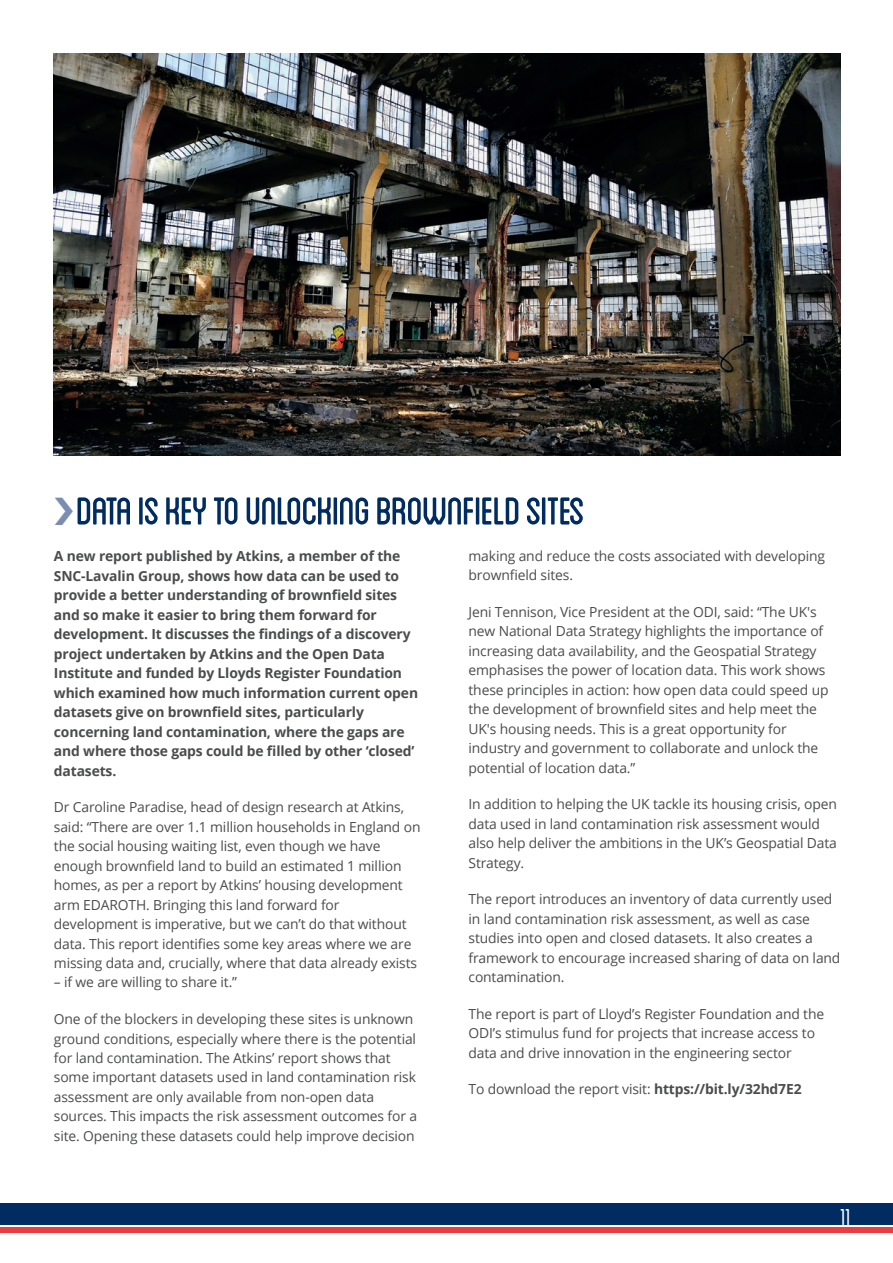
<style>
.page{position:relative;width:893px;height:1263px;background:#fff}
.page>*{position:absolute;margin:0;border:0;box-sizing:border-box;transform-origin:0 0}
.t1{font:54.75px "Blanch Caps";letter-spacing:-.03em;color:#002c62}
.t2{font:condensed 24px "Blanch";color:#fff}
.t3{font:13.8px/19.5px "Open Sans";letter-spacing:-.01em;color:#4b4c4d}
.t4{font:700 13.8px/19.5px "Open Sans";letter-spacing:-.01em;color:#4b4c4d}
.s1{font-weight:700}
</style>
<div class="page">
<div style="left:0;top:1203px;width:893px;height:22px;background:#002c62"></div>
<div style="left:0;top:1227px;width:893px;height:6px;background:#ee3a41"></div>
<img style="left:54px;top:53px;width:787px;height:403px">
<h1 class="t1" style="left:76px;top:486px;width:511px">Data is key to unlocking brownfield sites</h1>
<p class="t4" style="left:54px;top:546px;width:366px">A new report published by Atkins, a member of the SNC-Lavalin Group, shows how data can be used to provide a better understanding of brownfield sites and so make it easier to bring them forward for development. It discusses the findings of a discovery project undertaken by Atkins and the Open Data Institute and funded by Lloyds Register Foundation which examined how much information current open datasets give on brownfield sites, particularly concerning land contamination, where the gaps are and where those gaps could be filled by other ‘closed’ datasets.</p>
<p class="t3" style="left:54px;top:797px;width:368px">Dr Caroline Paradise, head of design research at Atkins, said: “There are over 1.1 million households in England on the social housing waiting list, even though we have enough brownfield land to build an estimated 1 million homes, as per a report by Atkins’ housing development arm EDAROTH. Bringing this land forward for development is imperative, but we can’t do that without data. This report identifies some key areas where we are missing data and, crucially, where that data already exists</p>
<p class="t3" style="left:54px;top:972px;width:185px">– if we are willing to share it.”</p>
<p class="t3" style="left:54px;top:1009px;width:365px">One of the blockers in developing these sites is unknown ground conditions, especially where there is the potential for land contamination. The Atkins’ report shows that some important datasets used in land contamination risk assessment are only available from non-open data sources. This impacts the risk assessment outcomes for a site. Opening these datasets could help improve decision</p>
<p class="t3" style="left:469px;top:546px;width:358px">making and reduce the costs associated with developing brownfield sites.</p>
<p class="t3" style="left:469px;top:602px;width:361px">Jeni Tennison, Vice President at the ODI, said: “The UK's new National Data Strategy highlights the importance of increasing data availability, and the Geospatial Strategy emphasises the power of location data. This work shows these principles in action: how open data could speed up the development of brownfield sites and help meet the UK's housing needs. This is a great opportunity for industry and government to collaborate and unlock the potential of location data.”</p>
<p class="t3" style="left:469px;top:794px;width:370px">In addition to helping the UK tackle its housing crisis, open data used in land contamination risk assessment would also help deliver the ambitions in the UK’s Geospatial Data Strategy.</p>
<p class="t3" style="left:469px;top:889px;width:373px">The report introduces an inventory of data currently used in land contamination risk assessment, as well as case studies into open and closed datasets. It also creates a framework to encourage increased sharing of data on land contamination.</p>
<p class="t3" style="left:469px;top:1004px;width:357px">The report is part of Lloyd’s Register Foundation and the<br>ODI’s stimulus fund for projects that increase access to data and drive innovation in the engineering sector</p>
<p class="t3" style="left:469px;top:1079px;width:335px">To download the report visit: <span class="s1">https://bit.ly/32hd7E2</span></p>
<h2 class="t2" style="left:840px;top:1204px;width:12px">11</h2>
</div>
